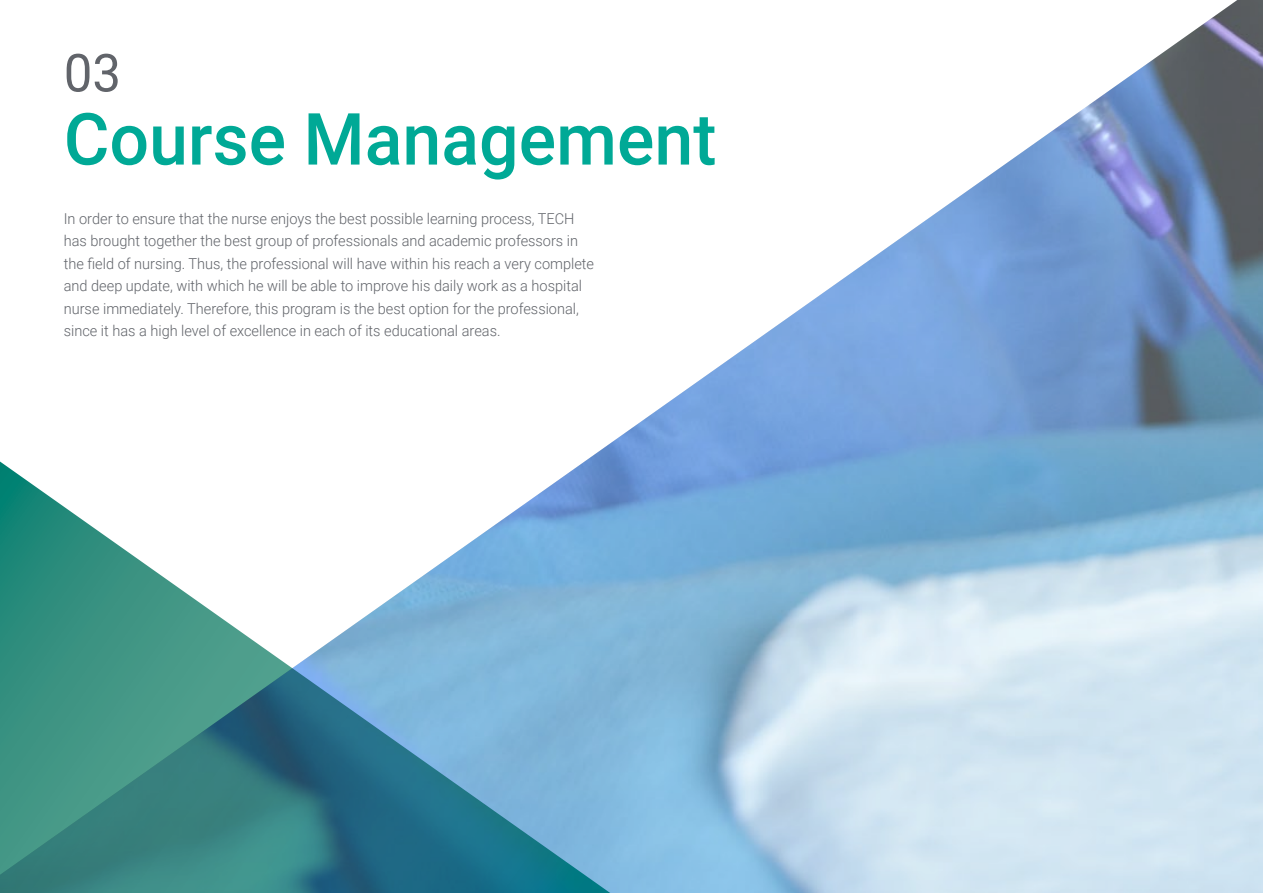
<style>
.page{position:relative;width:1263px;height:893px;background:#fff}
.page>*{position:absolute;margin:0;border:0;box-sizing:border-box;transform-origin:0 0}
.t1{font:500 72px "Roboto";color:#00a996}
.t2{font:52.5px "Roboto";color:#61646a}
.t3{font:300 15px/22.5px "Roboto";color:#61646a}
</style>
<div class="page">
<img style="left:606px;top:0;width:657px;height:893px">
<svg style="left:0;top:446px;width:640px;height:447px"></svg>
<h2 class="t2" style="left:64px;top:36px;width:59px">03</h2>
<h1 class="t1" style="left:64px;top:89px;width:654px">Course Management</h1>
<p class="t3" style="left:64px;top:207px;width:532px">In order to ensure that the nurse enjoys the best possible learning process, TECH has brought together the best group of professionals and academic professors in the field of nursing. Thus, the professional will have within his reach a very complete and deep update, with which he will be able to improve his daily work as a hospital nurse immediately. Therefore, this program is the best option for the professional, since it has a high level of excellence in each of its educational areas.</p>
</div>
